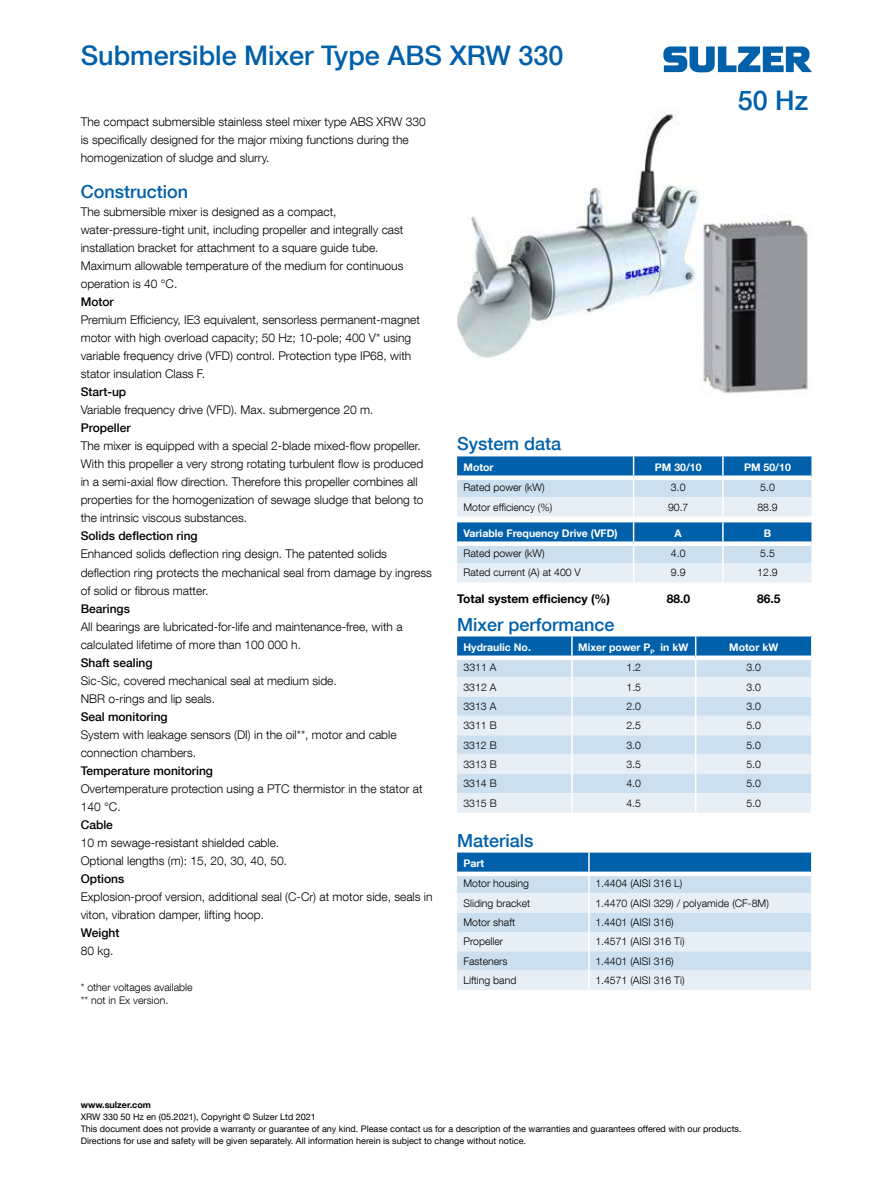
<style>
.page{position:relative;width:893px;height:1191px;background:#fff}
.page>*{position:absolute;margin:0;border:0;box-sizing:border-box;transform-origin:0 0}
.t1{font:500 27px "Helvetica Neue LT Com";color:#0060a9}
.t2{font:500 18px "Helvetica Neue LT Com";color:#0060a9}
.t3{font:300 12px/18px "Helvetica Neue LT Com";color:#000}
.t4{font:500 12px "Helvetica Neue LT Com";color:#000}
.t5{font:700 12px "Helvetica Neue LT Com";color:#000}
.t6{font:300 10.5px/13.5px "Helvetica Neue LT Com";color:#000}
.t7{font:700 10.5px "Helvetica Neue LT Com";color:#fff}
.t8{font:9px/12px "Helvetica Neue LT Com";color:#000}
.t9{font:700 9px "Helvetica Neue LT Com";color:#000}
</style>
<div class="page">
<svg style="left:663px;top:46px;width:149px;height:26px"></svg>
<img style="left:457px;top:108px;width:243px;height:250px">
<img style="left:699px;top:214px;width:109px;height:179px">
<svg style="left:457px;top:456px;width:356px;height:60px;background:#99bfdc"></svg>
<svg style="left:457px;top:522px;width:356px;height:60px;background:#99bfdc"></svg>
<svg style="left:457px;top:636px;width:355px;height:176px;background:#c3d9ea"></svg>
<svg style="left:457px;top:852px;width:355px;height:138px;background:#bdd5e8"></svg>
<hr style="left:588px;top:970px;width:2px;height:20px;background:#fff">
<hr style="left:811px;top:970px;width:2px;height:20px;background:#fff">
<h1 class="t1" style="left:81px;top:39px;width:484px">Submersible Mixer Type ABS XRW 330</h1>
<h1 class="t1" style="left:738px;top:84px;width:72px">50 Hz</h1>
<p class="t3" style="left:81px;top:113px;width:347px">The compact submersible stainless steel mixer type ABS XRW 330 is specifically designed for the major mixing functions during the homogenization of sludge and slurry.</p>
<h2 class="t2" style="left:81px;top:181px;width:109px">Construction</h2>
<p class="t3" style="left:81px;top:203px;width:324px">The submersible mixer is designed as a compact, water-pressure-tight unit, including propeller and integrally cast installation bracket for attachment to a square guide tube.<br>Maximum allowable temperature of the medium for continuous operation is 40 °C.</p>
<p class="t4" style="left:81px;top:295px;width:35px">Motor</p>
<p class="t3" style="left:81px;top:311px;width:341px">Premium Efficiency, IE3 equivalent, sensorless permanent-magnet motor with high overload capacity; 50 Hz; 10-pole; 400 V* using variable frequency drive (VFD) control. Protection type IP68, with stator insulation Class F.</p>
<p class="t4" style="left:81px;top:385px;width:47px">Start-up</p>
<p class="t3" style="left:81px;top:401px;width:294px">Variable frequency drive (VFD). Max. submergence 20 m.</p>
<p class="t4" style="left:81px;top:421px;width:51px">Propeller</p>
<p class="t3" style="left:81px;top:437px;width:344px">The mixer is equipped with a special 2-blade mixed-flow propeller.<br>With this propeller a very strong rotating turbulent flow is produced in a semi-axial flow direction. Therefore this propeller combines all properties for the homogenization of sewage sludge that belong to the intrinsic viscous substances.</p>
<p class="t4" style="left:81px;top:529px;width:118px">Solids deflection ring</p>
<p class="t3" style="left:81px;top:545px;width:353px">Enhanced solids deflection ring design. The patented solids deflection ring protects the mechanical seal from damage by ingress of solid or fibrous matter.</p>
<p class="t4" style="left:81px;top:601px;width:51px">Bearings</p>
<p class="t3" style="left:81px;top:617px;width:323px">All bearings are lubricated-for-life and maintenance-free, with a calculated lifetime of more than 100 000 h.</p>
<p class="t4" style="left:81px;top:655px;width:73px">Shaft sealing</p>
<p class="t3" style="left:81px;top:671px;width:258px">Sic-Sic, covered mechanical seal at medium side.<br>NBR o-rings and lip seals.</p>
<p class="t4" style="left:81px;top:709px;width:88px">Seal monitoring</p>
<p class="t3" style="left:81px;top:725px;width:317px">System with leakage sensors (DI) in the oil**, motor and cable connection chambers.</p>
<p class="t4" style="left:81px;top:763px;width:134px">Temperature monitoring</p>
<p class="t3" style="left:81px;top:779px;width:343px">Overtemperature protection using a PTC thermistor in the stator at<br>140 °C.</p>
<p class="t4" style="left:81px;top:817px;width:34px">Cable</p>
<p class="t3" style="left:81px;top:833px;width:208px">10 m sewage-resistant shielded cable.<br>Optional lengths (m): 15, 20, 30, 40, 50.</p>
<p class="t4" style="left:81px;top:871px;width:45px">Options</p>
<p class="t3" style="left:81px;top:887px;width:353px">Explosion-proof version, additional seal (C-Cr) at motor side, seals in viton, vibration damper, lifting hoop.</p>
<p class="t4" style="left:81px;top:925px;width:40px">Weight</p>
<p class="t3" style="left:81px;top:941px;width:34px">80 kg.</p>
<p class="t6" style="left:81px;top:980px;width:113px">* other voltages available ** not in Ex version.</p>
<h2 class="t2" style="left:457px;top:433px;width:106px">System data</h2>
<p class="t7" style="left:463px;top:460px;width:32px">Motor</p>
<p class="t7" style="left:655px;top:460px;width:48px">PM 30/10</p>
<p class="t7" style="left:744px;top:460px;width:48px">PM 50/10</p>
<p class="t6" style="left:463px;top:480px;width:83px">Rated power (kW)</p>
<p class="t6" style="left:671px;top:480px;width:16px">3.0</p>
<p class="t6" style="left:760px;top:480px;width:16px">5.0</p>
<p class="t6" style="left:463px;top:500px;width:90px">Motor efficiency (%)</p>
<p class="t6" style="left:668px;top:500px;width:22px">90.7</p>
<p class="t6" style="left:757px;top:500px;width:22px">88.9</p>
<p class="t7" style="left:463px;top:526px;width:156px">Variable Frequency Drive (VFD)</p>
<p class="t7" style="left:675px;top:526px;width:9px">A</p>
<p class="t7" style="left:764px;top:526px;width:9px">B</p>
<p class="t6" style="left:463px;top:546px;width:83px">Rated power (kW)</p>
<p class="t6" style="left:671px;top:546px;width:16px">4.0</p>
<p class="t6" style="left:760px;top:546px;width:16px">5.5</p>
<p class="t6" style="left:463px;top:566px;width:119px">Rated current (A) at 400 V</p>
<p class="t6" style="left:671px;top:566px;width:16px">9.9</p>
<p class="t6" style="left:757px;top:566px;width:22px">12.9</p>
<p class="t5" style="left:457px;top:591px;width:155px">Total system efficiency (%)</p>
<p class="t5" style="left:667px;top:591px;width:25px">88.0</p>
<p class="t5" style="left:757px;top:591px;width:25px">86.5</p>
<h2 class="t2" style="left:457px;top:613px;width:159px">Mixer performance</h2>
<p class="t7" style="left:463px;top:640px;width:69px">Hydraulic No.</p>
<p class="t7" style="left:578px;top:640px;width:112px">Mixer power P<sub>P</sub> in kW</p>
<p class="t7" style="left:729px;top:640px;width:50px">Motor kW</p>
<p class="t6" style="left:463px;top:660px;width:34px">3311 A</p>
<p class="t6" style="left:626px;top:660px;width:16px">1.2</p>
<p class="t6" style="left:746px;top:660px;width:16px">3.0</p>
<p class="t6" style="left:463px;top:680px;width:34px">3312 A</p>
<p class="t6" style="left:626px;top:680px;width:16px">1.5</p>
<p class="t6" style="left:746px;top:680px;width:16px">3.0</p>
<p class="t6" style="left:463px;top:699px;width:34px">3313 A</p>
<p class="t6" style="left:626px;top:699px;width:16px">2.0</p>
<p class="t6" style="left:746px;top:699px;width:16px">3.0</p>
<p class="t6" style="left:463px;top:718px;width:35px">3311 B</p>
<p class="t6" style="left:626px;top:718px;width:16px">2.5</p>
<p class="t6" style="left:746px;top:718px;width:16px">5.0</p>
<p class="t6" style="left:463px;top:738px;width:35px">3312 B</p>
<p class="t6" style="left:626px;top:738px;width:16px">3.0</p>
<p class="t6" style="left:746px;top:738px;width:16px">5.0</p>
<p class="t6" style="left:463px;top:757px;width:35px">3313 B</p>
<p class="t6" style="left:626px;top:757px;width:16px">3.5</p>
<p class="t6" style="left:746px;top:757px;width:16px">5.0</p>
<p class="t6" style="left:463px;top:776px;width:35px">3314 B</p>
<p class="t6" style="left:626px;top:776px;width:16px">4.0</p>
<p class="t6" style="left:746px;top:776px;width:16px">5.0</p>
<p class="t6" style="left:463px;top:796px;width:35px">3315 B</p>
<p class="t6" style="left:626px;top:796px;width:16px">4.5</p>
<p class="t6" style="left:746px;top:796px;width:16px">5.0</p>
<h2 class="t2" style="left:457px;top:829px;width:78px">Materials</h2>
<p class="t7" style="left:463px;top:856px;width:22px">Part</p>
<p class="t6" style="left:463px;top:876px;width:67px">Motor housing</p>
<p class="t6" style="left:595px;top:876px;width:88px">1.4404 (AISI 316 L)</p>
<p class="t6" style="left:463px;top:896px;width:68px">Sliding bracket</p>
<p class="t6" style="left:595px;top:896px;width:175px">1.4470 (AISI 329) / polyamide (CF-8M)</p>
<p class="t6" style="left:463px;top:915px;width:53px">Motor shaft</p>
<p class="t6" style="left:595px;top:915px;width:80px">1.4401 (AISI 316)</p>
<p class="t6" style="left:463px;top:934px;width:41px">Propeller</p>
<p class="t6" style="left:595px;top:934px;width:91px">1.4571 (AISI 316 Ti)</p>
<p class="t6" style="left:463px;top:954px;width:46px">Fasteners</p>
<p class="t6" style="left:595px;top:954px;width:80px">1.4401 (AISI 316)</p>
<p class="t6" style="left:463px;top:973px;width:54px">Lifting band</p>
<p class="t6" style="left:595px;top:973px;width:91px">1.4571 (AISI 316 Ti)</p>
<p class="t9" style="left:81px;top:1099px;width:72px">www.sulzer.com</p>
<p class="t8" style="left:81px;top:1110px;width:662px">XRW 330 50 Hz en (05.2021), Copyright © Sulzer Ltd 2021<br>This document does not provide a warranty or guarantee of any kind. Please contact us for a description of the warranties and guarantees offered with our products.<br>Directions for use and safety will be given separately. All information herein is subject to change without notice.</p>
</div>
